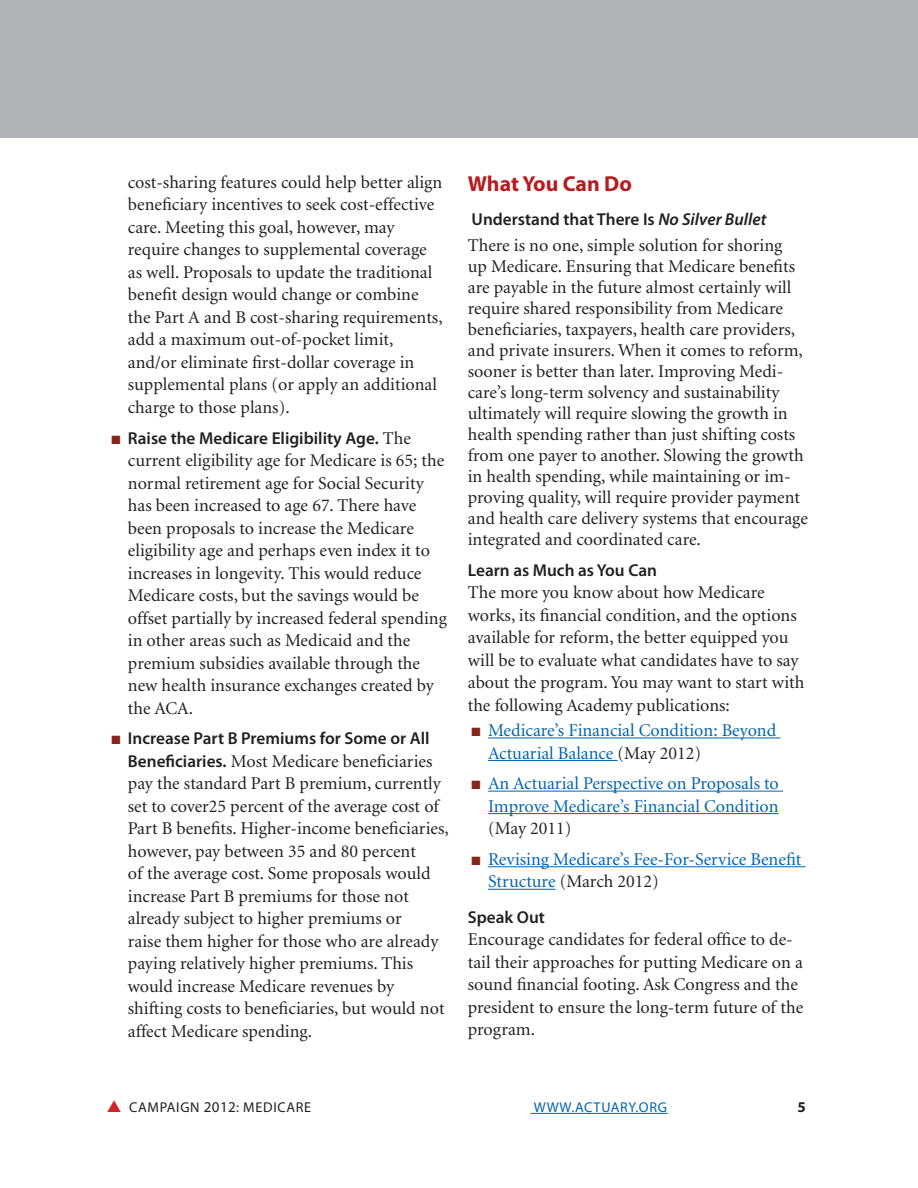
<style>
.page{position:relative;width:918px;height:1188px;background:#fff}
.page>*{position:absolute;margin:0;border:0;box-sizing:border-box;transform-origin:0 0}
.Subhead{font:700 21.75px "Myriad Pro";letter-spacing:-.005em;color:#b61c20}
.Bullets{font:18px/22.5px "Minion";color:#231f20}
.Text_no_indent{font:18px/21px "Minion";color:#231f20}
.Bullets-2{font:18px/22.5px "Minion";color:#0164b1}
.Bullets-3{font:600 17.25px "Myriad Pro";color:#231f20}
.Text{font:600 17.25px "Myriad Pro";color:#231f20}
.t1{font:700 15px "Myriad Pro";color:#231f20}
.t2{font:14.25px "Myriad Pro";letter-spacing:.05em;color:#231f20}
.t3{font:14.25px "Myriad Pro";letter-spacing:.05em;color:#0164b1}
.s1{color:#86251a}
.s2{font-family:"Minion";font-weight:400;font-size:18px}
.s3{font-family:"Myriad Pro";font-weight:600;font-size:17.25px}
.s4{font-style:italic}
.s5{color:#231f20}
.s6{color:#d1232a}
.s7{font-size:15px}
</style>
<div class="page">
<hr style="left:531px;top:1113px;width:137px;height:1px;background:#0164b1">
<div style="left:0;top:0;width:918px;height:138px;background:#b2b3b7"></div>
<hr style="left:488px;top:738px;width:292px;height:1px;background:#0164b1">
<hr style="left:488px;top:760px;width:130px;height:1px;background:#0164b1">
<hr style="left:488px;top:791px;width:295px;height:1px;background:#0164b1">
<hr style="left:488px;top:813px;width:291px;height:1px;background:#0164b1">
<hr style="left:488px;top:866px;width:318px;height:1px;background:#0164b1">
<hr style="left:488px;top:889px;width:68px;height:1px;background:#0164b1">
<p class="Bullets" style="left:128px;top:172px;width:316px">cost-sharing features could help better align beneficiary incentives to seek cost-effective care. Meeting this goal, however, may require changes to supplemental coverage as well. Proposals to update the traditional benefit design would change or combine the Part A and B cost-sharing requirements, add a maximum out-of-pocket limit, and/or eliminate first-dollar coverage in supplemental plans (or apply an additional charge to those plans).</p>
<p class="Bullets-3" style="left:111px;top:427px;width:301px"><span class="s1">■</span> Raise the Medicare Eligibility Age. <span class="s2">The</span></p>
<p class="Bullets" style="left:128px;top:450px;width:320px">current eligibility age for Medicare is 65; the normal retirement age for Social Security has been increased to age 67. There have been proposals to increase the Medicare eligibility age and perhaps even index it to increases in longevity. This would reduce Medicare costs, but the savings would be offset partially by increased federal spending in other areas such as Medicaid and the premium subsidies available through the new health insurance exchanges created by the ACA.</p>
<p class="Bullets-3" style="left:111px;top:728px;width:320px"><span class="s1">■</span> Increase Part B Premiums for Some or All</p>
<p class="Bullets" style="left:128px;top:750px;width:322px"><span class="s3">Beneficiaries.</span> Most Medicare beneficiaries pay the standard Part B premium, currently set to cover25 percent of the average cost of Part B benefits. Higher-income beneficiaries, however, pay between 35 and 80 percent<br>of the average cost. Some proposals would increase Part B premiums for those not already subject to higher premiums or<br>raise them higher for those who are already paying relatively higher premiums. This would increase Medicare revenues by shifting costs to beneficiaries, but would not affect Medicare spending.</p>
<p class="Subhead" style="left:468px;top:169px;width:166px">What You Can Do</p>
<p class="Bullets-3" style="left:472px;top:208px;width:296px">Understand that There Is <span class="s4">No Silver Bullet</span></p>
<p class="Text_no_indent" style="left:468px;top:236px;width:342px">There is no one, simple solution for shoring<br>up Medicare. Ensuring that Medicare benefits are payable in the future almost certainly will require shared responsibility from Medicare beneficiaries, taxpayers, health care providers, and private insurers. When it comes to reform, sooner is better than later. Improving Medi&shy;care’s long-term solvency and sustainability ultimately will require slowing the growth in health spending rather than just shifting costs from one payer to another. Slowing the growth in health spending, while maintaining or im&shy;proving quality, will require provider payment and health care delivery systems that encourage integrated and coordinated care.</p>
<p class="Text" style="left:468px;top:559px;width:191px">Learn as Much as You Can</p>
<p class="Text_no_indent" style="left:468px;top:582px;width:338px;line-height:22.5px">The more you know about how Medicare works, its financial condition, and the options available for reform, the better equipped you will be to evaluate what candidates have to say about the program. You may want to start with the following Academy publications:</p>
<p class="Bullets-2" style="left:488px;top:720px;width:290px;text-indent:-16px"><span class="s1">■</span> Medicare’s Financial Condition: Beyond<br>Actuarial Balance <span class="s5">(May 2012)</span></p>
<p class="Bullets-2" style="left:488px;top:773px;width:292px;text-align:justify;text-indent:-16px"><span class="s1">■</span> An Actuarial Perspective on Proposals to Improve Medicare’s Financial Condition <span class="s5">(May 2011)</span></p>
<p class="Bullets-2" style="left:488px;top:849px;width:315px;text-indent:-16px"><span class="s1">■</span> Revising Medicare’s Fee-For-Service Benefit<br>Structure <span class="s5">(March 2012)</span></p>
<p class="Text" style="left:468px;top:906px;width:79px">Speak Out</p>
<p class="Text_no_indent" style="left:468px;top:929px;width:337px;line-height:22.5px">Encourage candidates for federal office to de&shy;tail their approaches for putting Medicare on a sound financial footing. Ask Congress and the president to ensure the long-term future of the program.</p>
<p class="t2" style="left:107px;top:1098px;width:206px"><span class="s6">▲</span> CAMPAIGN <span class="s7">2012</span>: MEDICARE</p>
<p class="t3" style="left:534px;top:1098px;width:135px">WWW.ACTUARY.ORG</p>
<p class="t1" style="left:798px;top:1097px;width:10px">5</p>
</div>
